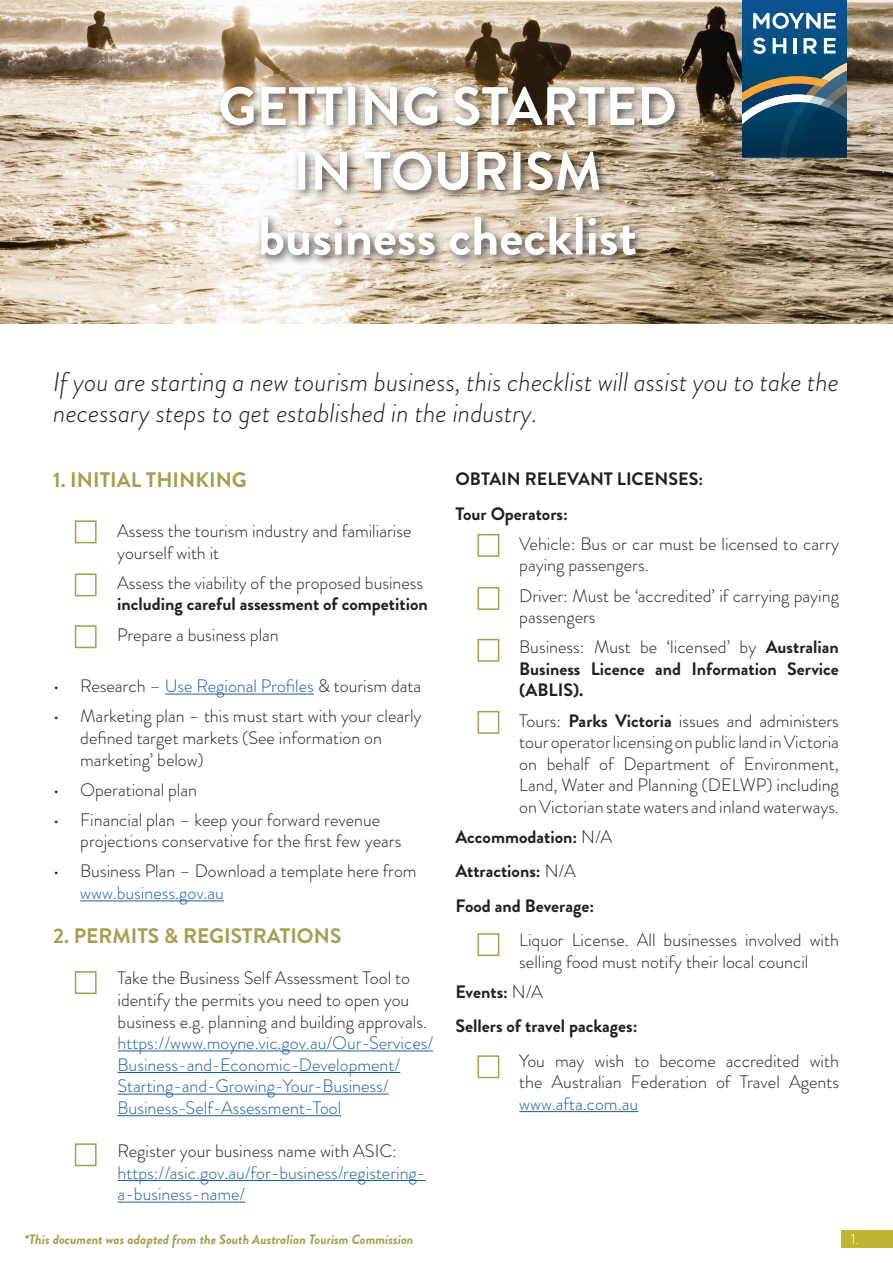
<style>
.page{position:relative;width:893px;height:1263px;background:#fff}
.page>*{position:absolute;margin:0;border:0;box-sizing:border-box;transform-origin:0 0}
.t1{font:700 54px/64.8px "Brandon Grotesque";color:#fff;text-align:center}
.t2{font:italic 300 27px/31.2px "Brandon Grotesque";color:#231f20}
.t3{font:700 21px "Brandon Grotesque";color:#a79e4f}
.t4{font:300 18px/21.6px "Brandon Grotesque";color:#231f20}
.t5{font:700 18px/34.3px "Brandon Grotesque";color:#231f20}
.t6{font:300 18px/21.6px "Brandon Grotesque";color:#175d9e}
.t7{font:300 15px "Brandon Grotesque";color:#fff}
.t8{font:italic 700 13.5px "Brandon Grotesque";color:#a79e4f}
.s1{color:#175d9e}
.s2{font-weight:300}
.s3{font-weight:700}
</style>
<div class="page">
<div style="left:841px;top:1230px;width:52px;height:18px;background:#beb630"></div>
<hr style="left:165px;top:694px;width:149px;height:1px;background:#175d9e">
<hr style="left:80px;top:900px;width:144px;height:1px;background:#175d9e">
<hr style="left:519px;top:1111px;width:119px;height:1px;background:#175d9e">
<div style="left:75px;top:971px;width:22px;height:23px;background:#fff;border:2px solid #a79e4f"></div>
<div style="left:478px;top:534px;width:21px;height:23px;background:#fff;border:2px solid #a79e4f"></div>
<div style="left:75px;top:520px;width:22px;height:23px;background:#fff;border:2px solid #a79e4f"></div>
<div style="left:75px;top:1143px;width:22px;height:23px;background:#fff;border:2px solid #a79e4f"></div>
<div style="left:478px;top:587px;width:21px;height:23px;background:#fff;border:2px solid #a79e4f"></div>
<div style="left:75px;top:573px;width:22px;height:23px;background:#fff;border:2px solid #a79e4f"></div>
<div style="left:478px;top:639px;width:21px;height:23px;background:#fff;border:2px solid #a79e4f"></div>
<div style="left:75px;top:625px;width:22px;height:23px;background:#fff;border:2px solid #a79e4f"></div>
<div style="left:478px;top:711px;width:21px;height:23px;background:#fff;border:2px solid #a79e4f"></div>
<div style="left:478px;top:933px;width:21px;height:23px;background:#fff;border:2px solid #a79e4f"></div>
<div style="left:478px;top:1055px;width:21px;height:23px;background:#fff;border:2px solid #a79e4f"></div>
<hr style="left:118px;top:1050px;width:315px;height:1px;background:#175d9e">
<hr style="left:118px;top:1072px;width:282px;height:1px;background:#175d9e">
<hr style="left:118px;top:1094px;width:271px;height:1px;background:#175d9e">
<hr style="left:118px;top:1115px;width:223px;height:1px;background:#175d9e">
<hr style="left:118px;top:1180px;width:308px;height:1px;background:#175d9e">
<hr style="left:118px;top:1202px;width:127px;height:1px;background:#175d9e">
<img style="left:0;top:0;width:893px;height:323px">
<div style="left:215px;top:82px;width:470px;height:184px;background:#231f20;opacity:.75"></div>
<div style="left:742px;top:0;width:105px;height:157px;background:#0c528e"></div>
<svg style="left:753px;top:13px;width:83px;height:16px"></svg>
<svg style="left:742px;top:38px;width:105px;height:119px;background:#305d73"></svg>
<h1 class="t1" style="left:218px;top:75px;width:460px">GETTING STARTED<br>IN TOURISM business checklist</h1>
<h2 class="t2" style="left:53px;top:366px;width:787px">If you are starting a new tourism business, this checklist will assist you to take the necessary steps to get established in the industry.</h2>
<p class="t3" style="left:53px;top:466px;width:195px">1. INITIAL THINKING</p>
<p class="t4" style="left:117px;top:520px;width:296px">Assess the tourism industry and familiarise yourself with it</p>
<p class="t4" style="left:117px;top:572px;width:308px">Assess the viability of the proposed business</p>
<p class="t5" style="left:117px;top:587px;width:312px">including careful assessment of competition</p>
<p class="t4" style="left:117px;top:624px;width:163px">Prepare a business plan</p>
<p class="t4" style="left:53px;top:675px;width:369px">• Research – <span class="s1">Use Regional Profiles</span> &amp; tourism data</p>
<p class="t4" style="left:80px;top:705px;width:343px;text-indent:-27px">• Marketing plan – this must start with your clearly defined target markets (See information on marketing’ below)</p>
<p class="t4" style="left:53px;top:779px;width:145px">• Operational plan</p>
<p class="t4" style="left:80px;top:809px;width:323px;text-indent:-27px">• Financial plan – keep your forward revenue projections conservative for the first few years</p>
<p class="t4" style="left:53px;top:860px;width:365px">• Business Plan – Download a template here from</p>
<p class="t6" style="left:80px;top:882px;width:145px">www.business.gov.au</p>
<p class="t3" style="left:53px;top:921px;width:290px">2. PERMITS &amp; REGISTRATIONS</p>
<p class="t4" style="left:118px;top:967px;width:311px">Take the Business Self Assessment Tool to identify the permits you need to open you business e.g. planning and building approvals.</p>
<p class="t6" style="left:118px;top:1032px;width:317px">https://www.moyne.vic.gov.au/Our-Services/ Business-and-Economic-Development/ Starting-and-Growing-Your-Business/ Business-Self-Assessment-Tool</p>
<p class="t4" style="left:118px;top:1140px;width:281px">Register your business name with ASIC:</p>
<p class="t6" style="left:118px;top:1162px;width:309px">https://asic.gov.au/for-business/registering&shy;a-business-name/</p>
<p class="t5" style="left:455px;top:462px;width:249px">OBTAIN RELEVANT LICENSES:<br>Tour Operators:</p>
<p class="t4" style="left:519px;top:533px;width:321px">Vehicle: Bus or car must be licensed to carry paying passengers.</p>
<p class="t4" style="left:519px;top:585px;width:321px">Driver: Must be ‘accredited’ if carrying paying passengers</p>
<p class="t5" style="left:519px;top:636px;width:321px;line-height:21.6px;text-align:justify"><span class="s2">Business: Must be ‘licensed’ by</span> Australian Business Licence and Information Service (ABLIS).</p>
<p class="t4" style="left:519px;top:710px;width:321px;text-align:justify">Tours: <span class="s3">Parks Victoria</span> issues and administers tour operator licensing on public land in Victoria on behalf of Department of Environment, Land, Water and Planning (DELWP) including on Victorian state waters and inland waterways.</p>
<p class="t5" style="left:455px;top:820px;width:158px">Accommodation: <span class="s2">N/A<br></span>Attractions: <span class="s2">N/A<br></span>Food and Beverage:</p>
<p class="t4" style="left:519px;top:929px;width:321px">Liquor License. All businesses involved with selling food must notify their local council</p>
<p class="t5" style="left:455px;top:975px;width:184px">Events: <span class="s2">N/A<br></span>Sellers of travel packages:</p>
<p class="t4" style="left:519px;top:1050px;width:321px">You may wish to become accredited with the Australian Federation of Travel Agents</p>
<p class="t6" style="left:519px;top:1093px;width:120px">www.afta.com.au</p>
<p class="t8" style="left:25px;top:1230px;width:390px">*This document was adapted from the South Australian Tourism Commission</p>
<p class="t7" style="left:851px;top:1228px;width:10px">1.</p>
</div>
